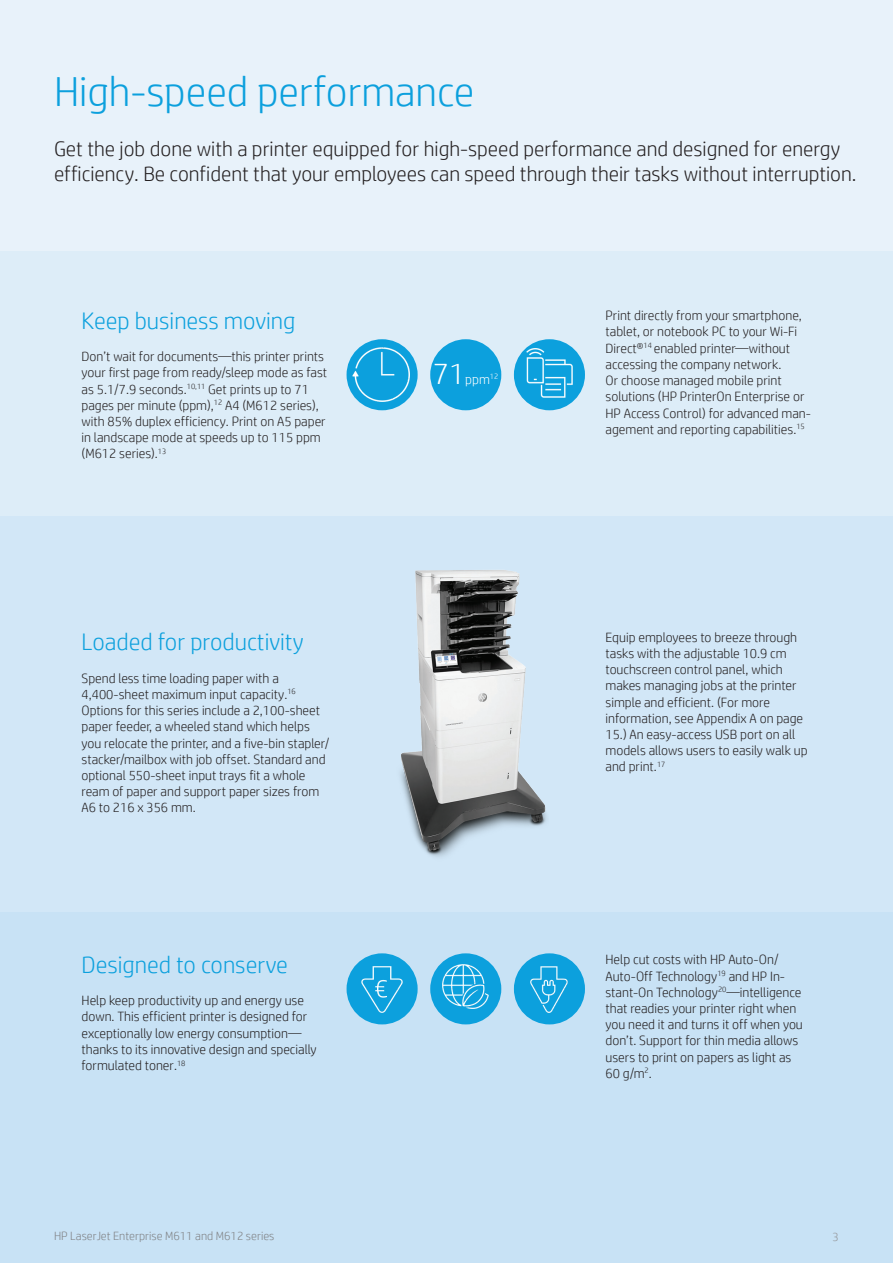
<style>
.page{position:relative;width:893px;height:1263px;background:#fff}
.page>*{position:absolute;margin:0;border:0;box-sizing:border-box;transform-origin:0 0}
.t1{font:300 42px "HP Simplified";color:#0ca0dd}
.t2{font:300 30px "HP Simplified";color:#fff}
.t3{font:300 24px "HP Simplified";color:#0ca0dd}
.t4{font:300 21px/25.2px "HP Simplified";color:#231f20}
.t5{font:300 13.5px/16.2px "HP Simplified";color:#231f20}
.t6{font:300 13.5px "HP Simplified";color:#fff}
.t7{font:300 12px "HP Simplified";color:#808285}
.t8{font:300 12px "HP Simplified";color:#939598}
</style>
<div class="page">
<div style="left:0;top:912px;width:893px;height:351px;background:#c8e2f5"></div>
<div style="left:0;top:0;width:893px;height:251px;background:#e8f2fa"></div>
<div style="left:0;top:251px;width:893px;height:265px;background:#ddedf8"></div>
<div style="left:0;top:516px;width:893px;height:396px;background:#d2e7f7"></div>
<div style="left:514px;top:339px;width:71px;height:71px;background:#0ca0dd;border-radius:50%"></div>
<div style="left:347px;top:339px;width:71px;height:71px;background:#0ca0dd;border-radius:50%"></div>
<div style="left:430px;top:339px;width:71px;height:71px;background:#0ca0dd;border-radius:50%"></div>
<div style="left:430px;top:953px;width:71px;height:71px;background:#0ca0dd;border-radius:50%"></div>
<div style="left:514px;top:953px;width:71px;height:71px;background:#0ca0dd;border-radius:50%"></div>
<div style="left:347px;top:953px;width:71px;height:71px;background:#0ca0dd;border-radius:50%"></div>
<img style="left:400px;top:570px;width:147px;height:287px">
<img style="left:443px;top:965px;width:46px;height:44px">
<img style="left:531px;top:966px;width:37px;height:46px">
<img style="left:353px;top:348px;width:56px;height:54px">
<img style="left:526px;top:349px;width:47px;height:49px">
<img style="left:362px;top:966px;width:40px;height:46px">
<p class="t1" style="left:54px;top:63px;width:422px">High-speed performance</p>
<p class="t4" style="left:54px;top:135px;width:804px">Get the job done with a printer equipped for high-speed performance and designed for energy efficiency. Be confident that your employees can speed through their tasks without interruption.</p>
<p class="t3" style="left:82px;top:305px;width:215px">Keep business moving</p>
<p class="t5" style="left:82px;top:348px;width:247px">Don’t wait for documents—this printer prints your first page from ready/sleep mode as fast as 5.1/7.9 seconds.<sup>10,11</sup> Get prints up to 71 pages per minute (ppm),<sup>12</sup> A4 (M612 series), with 85% duplex efficiency. Print on A5 paper in landscape mode at speeds up to 115 ppm (M612 series).<sup>13</sup></p>
<p class="t3" style="left:82px;top:626px;width:224px">Loaded for productivity</p>
<p class="t5" style="left:82px;top:670px;width:249px">Spend less time loading paper with a 4,400-sheet maximum input capacity.<sup>16<br></sup>Options for this series include a 2,100-sheet paper feeder, a wheeled stand which helps you relocate the printer, and a five-bin stapler/ stacker/mailbox with job offset. Standard and optional 550-sheet input trays fit a whole ream of paper and support paper sizes from A6 to 216 x 356 mm.</p>
<p class="t3" style="left:82px;top:949px;width:208px">Designed to conserve</p>
<p class="t5" style="left:82px;top:992px;width:237px">Help keep productivity up and energy use down. This efficient printer is designed for exceptionally low energy consumption— thanks to its innovative design and specially formulated toner.<sup>18</sup></p>
<p class="t2" style="left:433px;top:354px;width:34px">71</p>
<p class="t6" style="left:465px;top:370px;width:35px">ppm<sup>12</sup></p>
<p class="t5" style="left:605px;top:307px;width:207px">Print directly from your smartphone, tablet, or notebook PC to your Wi-Fi Direct®<sup>14</sup> enabled printer—without accessing the company network.<br>Or choose managed mobile print solutions (HP PrinterOn Enterprise or HP Access Control) for advanced man&shy;agement and reporting capabilities.<sup>15</sup></p>
<p class="t5" style="left:605px;top:629px;width:204px">Equip employees to breeze through tasks with the adjustable 10.9 cm touchscreen control panel, which makes managing jobs at the printer simple and efficient. (For more information, see Appendix A on page<br>15.) An easy-access USB port on all models allows users to easily walk up and print.<sup>17</sup></p>
<p class="t5" style="left:605px;top:951px;width:199px">Help cut costs with HP Auto-On/<br>Auto-Off Technology<sup>19</sup> and HP In&shy;stant-On Technology<sup>20</sup>—intelligence that readies your printer right when you need it and turns it off when you don’t. Support for thin media allows users to print on papers as light as<br>60 g/m<sup>2</sup>.</p>
<p class="t7" style="left:54px;top:1228px;width:222px">HP LaserJet Enterprise M611 and M612 series</p>
<p class="t8" style="left:832px;top:1229px;width:8px">3</p>
</div>
